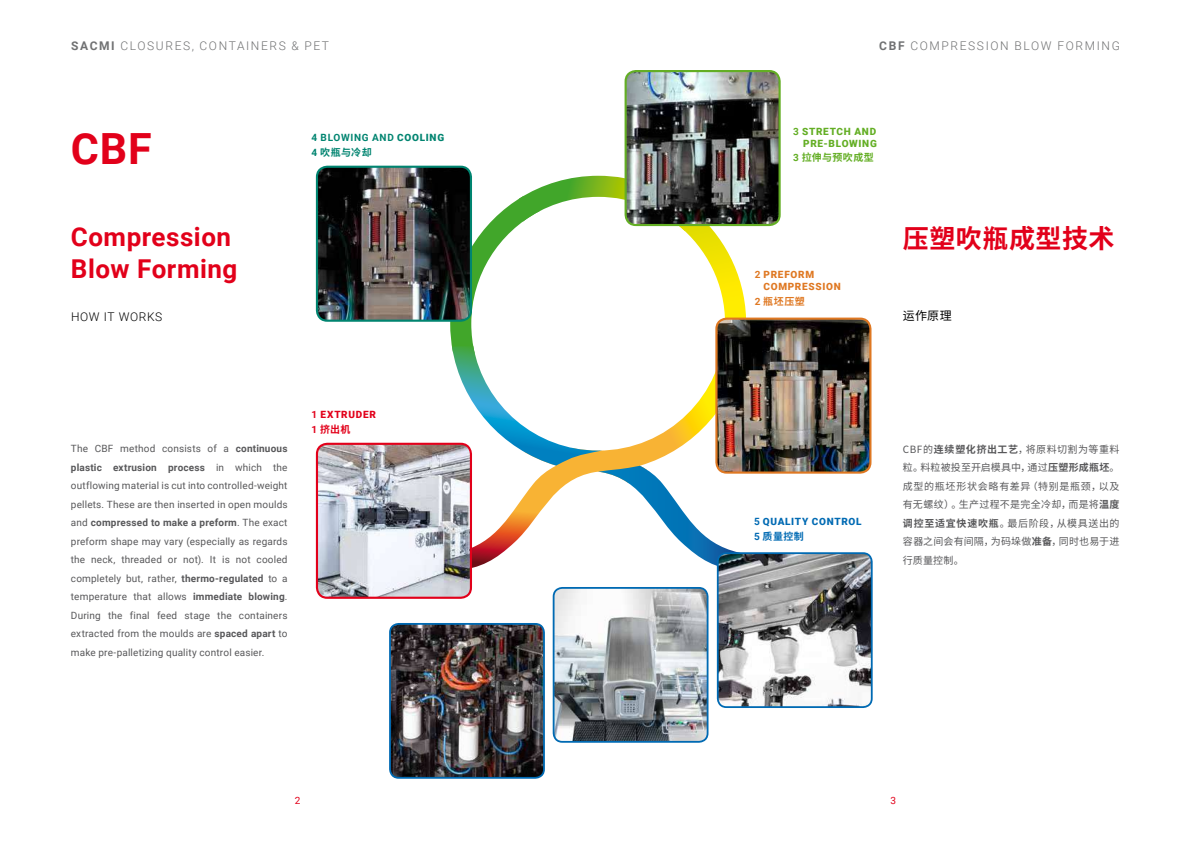
<style>
.page{position:relative;width:1191px;height:842px;background:#fff}
.page>*{position:absolute;margin:0;border:0;box-sizing:border-box;transform-origin:0 0}
.t1{font:700 43px "Roboto";color:#e2001a}
.t2{font:700 26px/31.2px "Roboto";letter-spacing:.02em;color:#e2001a}
.t3{font:700 26px "Noto Sans SC";letter-spacing:.02em;color:#e2001a}
.t4{font:300 12px "Roboto";letter-spacing:.135em;color:#707172}
.t5{font:300 12px "Roboto";letter-spacing:.055em;color:#000}
.t6{font:12px "Noto Sans SC";color:#000}
.t7{font:10px/18.5px "Roboto";letter-spacing:.015em;color:#58585a;text-align:justify}
.t8{font:10px/18.5px "Noto Sans SC";letter-spacing:.025em;color:#58585a;text-align:justify}
.t9{font:900 10px/12px "Roboto";letter-spacing:.07em;color:#63ae24;text-align:right}
.t10{font:900 10px/12px "Roboto";letter-spacing:.07em;color:#df7822}
.t11{font:700 10px "Roboto";letter-spacing:.075em;color:#008470}
.t12{font:900 10px "Roboto";letter-spacing:.07em;color:#006ab3}
.t13{font:900 10px "Roboto";letter-spacing:.08em;color:#e2001a}
.t14{font:700 10px "Noto Sans SC";letter-spacing:.035em;color:#63ae24}
.t15{font:700 10px "Noto Sans SC";letter-spacing:.045em;color:#008470}
.t16{font:700 10px "Noto Sans SC";color:#df7822}
.t17{font:700 10px "Noto Sans SC";color:#006ab3}
.t18{font:700 10px "Noto Sans SC";color:#e2001a}
.t19{font:10px "Roboto";color:#e2001a}
.s1{font-weight:700}
.s2{font-weight:900}
.s3{font-family:"Roboto"}
</style>
<div class="page">
<img style="left:553px;top:588px;width:154px;height:154px">
<div style="left:553px;top:587px;width:155px;height:156px;border:2px solid #006ab3;border-radius:9px"></div>
<img style="left:390px;top:624px;width:154px;height:152px">
<div style="left:389px;top:623px;width:156px;height:156px;border:2px solid #006ab3;border-radius:9px"></div>
<svg style="left:450px;top:176px;width:296px;height:395px"></svg>
<img style="left:317px;top:167px;width:154px;height:154px">
<div style="left:316px;top:166px;width:156px;height:156px;border:2px solid #008470;border-radius:10px"></div>
<img style="left:625px;top:71px;width:154px;height:154px">
<div style="left:624px;top:70px;width:156px;height:156px;border:2px solid #63ae24;border-radius:10px"></div>
<img style="left:716px;top:319px;width:154px;height:154px">
<div style="left:715px;top:318px;width:156px;height:156px;border:2px solid #df7822;border-radius:10px"></div>
<img style="left:317px;top:444px;width:154px;height:153px">
<div style="left:316px;top:443px;width:156px;height:156px;border:2px solid #e2001a;border-radius:10px"></div>
<img style="left:718px;top:553px;width:153px;height:154px">
<div style="left:717px;top:552px;width:155px;height:156px;border:2px solid #006ab3;border-radius:9px"></div>
<p class="t4" style="left:71px;top:37px;width:259px"><span class="s1">SACMI</span> CLOSURES, CONTAINERS &amp; PET</p>
<p class="t4" style="left:879px;top:37px;width:242px"><span class="s1">CBF</span> COMPRESSION BLOW FORMING</p>
<h1 class="t1" style="left:71px;top:119px;width:82px">CBF</h1>
<h2 class="t2" style="left:71px;top:220px;width:168px">Compression<br>Blow Forming</h2>
<p class="t5" style="left:71px;top:308px;width:93px">HOW IT WORKS</p>
<p class="t11" style="left:312px;top:131px;width:134px">4 BLOWING AND <span class="s2">COOLING</span></p>
<p class="t9" style="left:793px;top:125px;width:85px"><span class="s1">3</span> STRETCH AND<br>PRE-BLOWING</p>
<p class="t15" style="left:312px;top:147px;width:61px"><span class="s3">4</span> 吹瓶与冷却</p>
<p class="t14" style="left:793px;top:152px;width:82px"><span class="s3">3</span> 拉伸与预吹成型</p>
<p class="t10" style="left:763px;top:268px;width:79px;text-indent:-9px"><span class="s1">2</span> PREFORM<br>COMPRESSION</p>
<p class="t16" style="left:754px;top:296px;width:52px"><span class="s3">2</span> 瓶坯压塑</p>
<h2 class="t3" style="left:903px;top:223px;width:213px">压塑吹瓶成型技术</h2>
<p class="t6" style="left:903px;top:308px;width:50px">运作原理</p>
<p class="t7" style="left:71px;top:439px;width:218px">The CBF method consists of a <span class="s1">continuous plastic extrusion process</span> in which the outflowing material is cut into controlled-weight pellets. These are then inserted in open moulds and <span class="s1">compressed to make a preform</span>. The exact preform shape may vary (especially as regards the neck, threaded or not). It is not cooled completely but, rather, <span class="s1">thermo-regulated</span> to a temperature that allows <span class="s1">immediate blowing</span>.<br>During the final feed stage the containers extracted from the moulds are <span class="s1">spaced apart</span> to make pre-palletizing quality control easier.</p>
<p class="t13" style="left:312px;top:407px;width:66px"><span class="s1">1</span> EXTRUDER</p>
<p class="t18" style="left:312px;top:423px;width:40px"><span class="s3">1</span> 挤出机</p>
<p class="t12" style="left:754px;top:515px;width:109px"><span class="s1">5</span> QUALITY CONTROL</p>
<p class="t17" style="left:754px;top:531px;width:51px"><span class="s3">5</span> 质量控制</p>
<p class="t8" style="left:903px;top:440px;width:218px">CBF的<span class="s1">连续塑化挤出工艺</span>，将原料切割为等重料粒。料粒被投至开启模具中，通过<span class="s1">压塑形成瓶坯</span>。成型的瓶坯形状会略有差异（特别是瓶颈，以及有无螺纹）。生产过程不是完全冷却，而是将<span class="s1">温度调控至适宜快速吹瓶</span>。最后阶段，从模具送出的容器之间会有间隔，为码垛做<span class="s1">准备</span>，同时也易于进行质量控制。</p>
<p class="t19" style="left:295px;top:793px;width:7px">2</p>
<p class="t19" style="left:890px;top:793px;width:7px">3</p>
</div>
